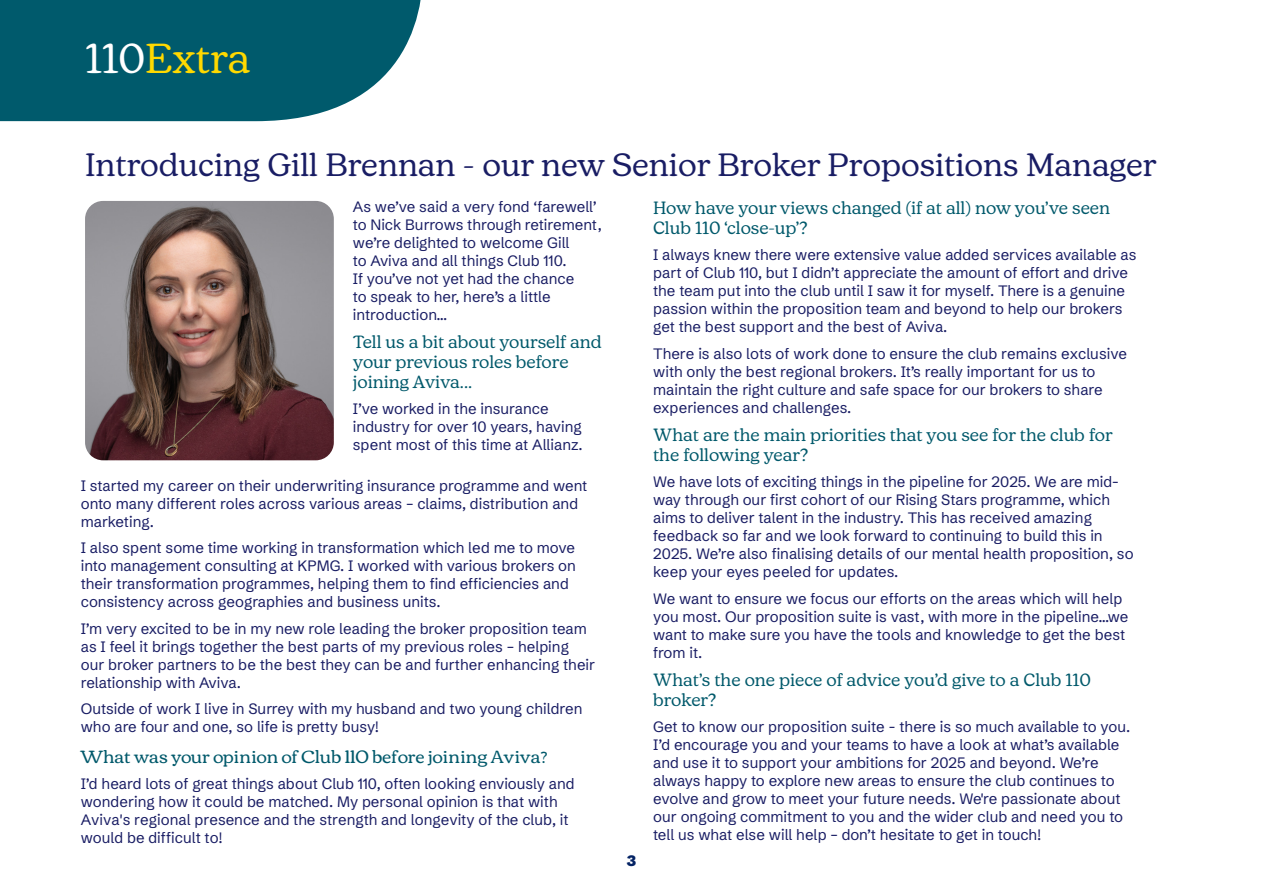
<style>
.page{position:relative;width:1263px;height:893px;background:#fff}
.page>*{position:absolute;margin:0;border:0;box-sizing:border-box;transform-origin:0 0}
.t1{font:39px "Aviva Curve";letter-spacing:-.005em;color:#ffd900}
.Heading_1{font:30px "Aviva Curve";color:#191d64}
.Heading_3{font:18px "Corben";color:#00596b}
.Heading_3-2{font:16.5px/19.8px "Aviva Curve";color:#00596b}
.Heading_3-3{font:15px/18px "Schibsted Grotesk";color:#191d64}
.t2{font:900 15px "Schibsted Grotesk";color:#042364}
.s1{color:#fff}
.s2{font-style:inherit}
</style>
<div class="page">
<svg style="left:0;top:0;width:421px;height:121px;background:#156778"></svg>
<img style="left:85px;top:201px;width:249px;height:259px">
<p class="t1" style="left:85px;top:33px;width:167px"><span class="s1">110</span>Extra</p>
<p class="Heading_1" style="left:85px;top:145px;width:1073px">Introducing Gill Brennan - our new Senior Broker Propositions Manager</p>
<p class="Heading_3-3" style="left:353px;top:196px;width:250px">As we’ve said a very fond ‘farewell’ to Nick Burrows through retirement, we’re delighted to welcome Gill<br>to Aviva and all things Club 110.<br>If you’ve not yet had the chance<br>to speak to her, here’s a little introduction…</p>
<p class="Heading_3-2" style="left:353px;top:332px;width:250px">Tell us a bit about yourself and your previous roles before joining Aviva...</p>
<p class="Heading_3-3" style="left:353px;top:398px;width:231px">I’ve worked in the insurance industry for over 10 years, having spent most of this time at Allianz.</p>
<p class="Heading_3-2" style="left:653px;top:197px;width:458px">How have your views changed (if at all) now you’ve seen<br>Club 110 ‘close-up’?</p>
<p class="Heading_3-3" style="left:653px;top:244px;width:485px">I always knew there were extensive value added services available as part of Club 110, but I didn’t appreciate the amount of effort and drive the team put into the club until I saw it for myself. There is a genuine passion within the proposition team and beyond to help our brokers get the best support and the best of Aviva.</p>
<p class="Heading_3-3" style="left:653px;top:342px;width:476px">There is also lots of work done to ensure the <span class="s2">c</span>lub remains exclusive with only the best regional brokers. It’s really important for us to maintain the right culture and safe space for our brokers to share experiences and challenges.</p>
<p class="Heading_3-2" style="left:653px;top:425px;width:461px">What are the main priorities that you see for the club for the following year?</p>
<p class="Heading_3-3" style="left:653px;top:471px;width:482px">We have lots of exciting things in the pipeline for 2025. We are mid&shy;way through our first cohort of our Rising Stars programme, which aims to deliver talent in the industry. This has received amazing feedback so far and we look forward to continuing to build this in 2025. We’re also finalising details of our mental health proposition, so keep your eyes peeled for updates.</p>
<p class="Heading_3-3" style="left:653px;top:588px;width:477px">We want to ensure we focus our efforts on the areas which will help you most. Our proposition suite is vast, with more in the pipeline…we want to make sure you have the tools and knowledge to get the best from it.</p>
<p class="Heading_3-2" style="left:653px;top:670px;width:439px">What’s the one piece of advice you’d give to a Club 110 broker?</p>
<p class="Heading_3-3" style="left:653px;top:716px;width:479px">Get to know our proposition suite - there is so much available to you.<br>I’d encourage you and your teams to have a look at what’s available and use it to support your ambitions for 2025 and beyond. We’re always happy to explore new areas to ensure the club continues to evolve and grow to meet your future needs. We're passionate about our ongoing commitment to you and the wider club and need you to tell us what else will help – don’t hesitate to get in touch!</p>
<p class="Heading_3-3" style="left:81px;top:475px;width:508px">I started my career on their underwriting insurance programme and went onto many different roles across various areas – claims, distribution and marketing.</p>
<p class="Heading_3-3" style="left:81px;top:537px;width:497px">I also spent some time working in transformation which led me to move into management consulting at KPMG. I worked with various brokers on their transformation programmes, helping them to find efficiencies and consistency across geographies and business units.</p>
<p class="Heading_3-3" style="left:81px;top:618px;width:516px">I’m very excited to be in my new role leading the broker proposition team as I feel it brings together the best parts of my previous roles – helping our broker partners to be the best they can be and further enhancing their relationship with Aviva.</p>
<p class="Heading_3-3" style="left:81px;top:698px;width:503px">Outside of work I live in Surrey with my husband and two young children who are four and one, so life is pretty busy!</p>
<p class="Heading_3" style="left:81px;top:743px;width:468px">What was your opinion of Club 110 before joining Aviva?</p>
<p class="Heading_3-3" style="left:81px;top:773px;width:495px">I’d heard lots of great things about Club 110, often looking enviously and wondering how it could be matched<span class="s2">. My personal opinion is that with Aviva's</span> regional presence and the strength and longevity of <span class="s2">the club, it would be difficult to!</span></p>
<p class="t2" style="left:627px;top:848px;width:11px">3</p>
</div>
